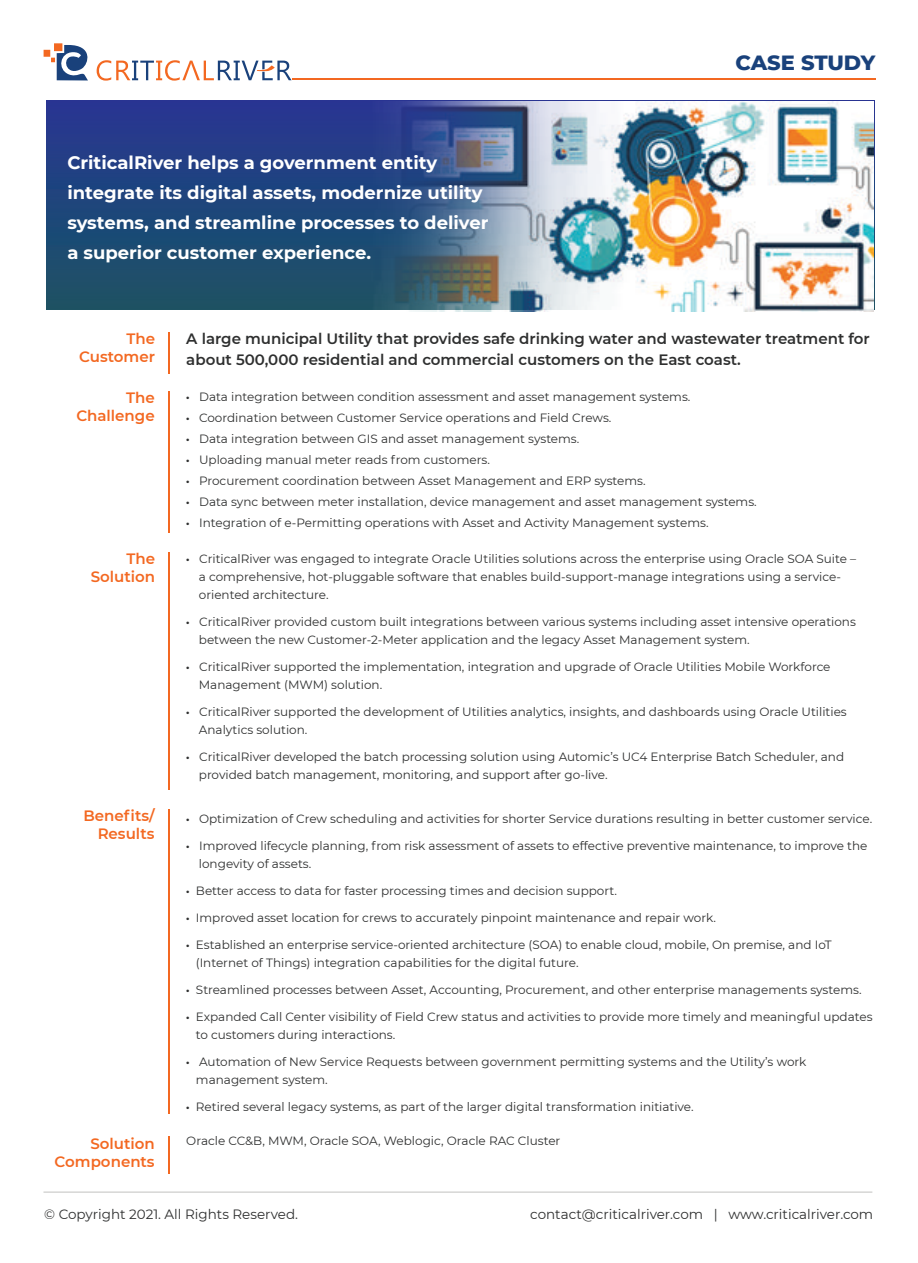
<style>
.page{position:relative;width:918px;height:1263px;background:#fff}
.page>*{position:absolute;margin:0;border:0;box-sizing:border-box;transform-origin:0 0}
.t1{font:800 21px "Montserrat";letter-spacing:-.01em;color:#19417b}
.t2{font:700 18px/30px "Montserrat";color:#fff}
.t3{font:600 15px/21px "Montserrat";color:#2e2f2f}
.t4{font:600 15px/18px "Montserrat";color:#f36821;text-align:right}
.t5{font:13.5px "Montserrat";color:#2e2f2f}
.t6{font:12px/18px "Montserrat";color:#2e2f2f}
.s1{font-family:"Myriad Pro"}
</style>
<div class="page">
<svg style="left:44px;top:43px;width:248px;height:38px"></svg>
<hr style="left:292px;top:78px;width:583px;height:2px;background:#f36821">
<hr style="left:168px;top:332px;width:2px;height:42px;background:#f36821">
<hr style="left:168px;top:391px;width:2px;height:141px;background:#f36821">
<hr style="left:168px;top:809px;width:2px;height:304px;background:#f36821">
<hr style="left:43px;top:1191px;width:829px;height:2px;background:#d6d6d5">
<hr style="left:168px;top:552px;width:2px;height:237px;background:#f36821">
<hr style="left:168px;top:1136px;width:2px;height:37px;background:#f36821">
<img style="left:47px;top:101px;width:827px;height:210px">
<h2 class="t2" style="left:67px;top:147px;width:423px">CriticalRiver helps a government entity integrate its digital assets, modernize utility systems, and streamline processes to deliver a superior customer experience.</h2>
<h1 class="t1" style="left:735px;top:47px;width:141px">CASE STUDY</h1>
<p class="t4" style="left:79px;top:329px;width:77px">The<br>Customer</p>
<p class="t4" style="left:76px;top:388px;width:80px">The<br>Challenge</p>
<p class="t3" style="left:186px;top:327px;width:685px">A large municipal Utility that provides safe drinking water and wastewater treatment for about 500,000 residential and commercial customers on the East coast.</p>
<p class="t6" style="left:186px;top:387px;width:506px"><span class="s1">•</span> Data integration between condition assessment and asset management systems.</p>
<p class="t6" style="left:186px;top:408px;width:427px"><span class="s1">•</span> Coordination between Customer Service operations and Field Crews.</p>
<p class="t6" style="left:186px;top:429px;width:395px"><span class="s1">•</span> Data integration between GIS and asset management systems.</p>
<p class="t6" style="left:186px;top:450px;width:305px"><span class="s1">•</span> Uploading manual meter reads from customers.</p>
<p class="t6" style="left:186px;top:471px;width:461px"><span class="s1">•</span> Procurement coordination between Asset Management and ERP systems.</p>
<p class="t6" style="left:186px;top:492px;width:572px"><span class="s1">•</span> Data sync between meter installation, device management and asset management systems.</p>
<p class="t6" style="left:186px;top:513px;width:524px"><span class="s1">•</span> Integration of e-Permitting operations with Asset and Activity Management systems.</p>
<p class="t4" style="left:91px;top:549px;width:66px">The<br>Solution</p>
<p class="t6" style="left:199px;top:549px;width:659px;text-indent:-13px"><span class="s1">•</span> CriticalRiver was engaged to integrate Oracle Utilities solutions across the enterprise using Oracle SOA Suite – a comprehensive, hot-pluggable software that enables build-support-manage integrations using a service&shy;oriented architecture.</p>
<p class="t6" style="left:199px;top:612px;width:659px;text-indent:-13px"><span class="s1">•</span> CriticalRiver provided custom built integrations between various systems including asset intensive operations between the new Customer-2-Meter application and the legacy Asset Management system.</p>
<p class="t6" style="left:199px;top:657px;width:633px;text-indent:-13px"><span class="s1">•</span> CriticalRiver supported the implementation, integration and upgrade of Oracle Utilities Mobile Workforce<br>Management (MWM) solution.</p>
<p class="t6" style="left:199px;top:702px;width:649px;text-indent:-13px"><span class="s1">•</span> CriticalRiver supported the development of Utilities analytics, insights, and dashboards using Oracle Utilities<br>Analytics solution.</p>
<p class="t6" style="left:199px;top:747px;width:647px;text-indent:-13px"><span class="s1">•</span> CriticalRiver developed the batch processing solution using Automic’s UC4 Enterprise Batch Scheduler, and provided batch management, monitoring, and support after go-live.</p>
<p class="t4" style="left:84px;top:806px;width:73px">Benefits/<br>Results</p>
<p class="t6" style="left:186px;top:809px;width:688px"><span class="s1">•</span> Optimization of Crew scheduling and activities for shorter Service durations resulting in better customer service.</p>
<p class="t6" style="left:199px;top:836px;width:670px;text-indent:-13px"><span class="s1">•</span> Improved lifecycle planning, from risk assessment of assets to effective preventive maintenance, to improve the longevity of assets.</p>
<p class="t6" style="left:186px;top:881px;width:432px"><span class="s1">•</span> Better access to data for faster processing times and decision support.</p>
<p class="t6" style="left:186px;top:908px;width:531px"><span class="s1">•</span> Improved asset location for crews to accurately pinpoint maintenance and repair work.</p>
<p class="t6" style="left:196px;top:935px;width:638px;text-indent:-9px"><span class="s1">•</span> Established an enterprise service-oriented architecture (SOA) to enable cloud, mobile, On premise, and IoT (Internet of Things) integration capabilities for the digital future.</p>
<p class="t6" style="left:186px;top:980px;width:677px"><span class="s1">•</span> Streamlined processes between Asset, Accounting, Procurement, and other enterprise managements systems.</p>
<p class="t6" style="left:196px;top:1007px;width:678px;text-indent:-9px"><span class="s1">•</span> Expanded Call Center visibility of Field Crew status and activities to provide more timely and meaningful updates to customers during interactions.</p>
<p class="t6" style="left:196px;top:1052px;width:612px;text-indent:-10px"><span class="s1">•</span> Automation of New Service Requests between government permitting systems and the Utility’s work management system.</p>
<p class="t6" style="left:186px;top:1097px;width:509px"><span class="s1">•</span> Retired several legacy systems, as part of the larger digital transformation initiative.</p>
<p class="t4" style="left:55px;top:1134px;width:102px">Solution<br>Components</p>
<p class="t6" style="left:186px;top:1132px;width:376px">Oracle CC&amp;B, MWM, Oracle SOA, Weblogic, Oracle RAC Cluster</p>
<p class="t5" style="left:44px;top:1204px;width:255px">© Copyright 2021. All Rights Reserved.</p>
<p class="t5" style="left:530px;top:1204px;width:345px">contact@criticalriver.com | www.criticalriver.com</p>
</div>
